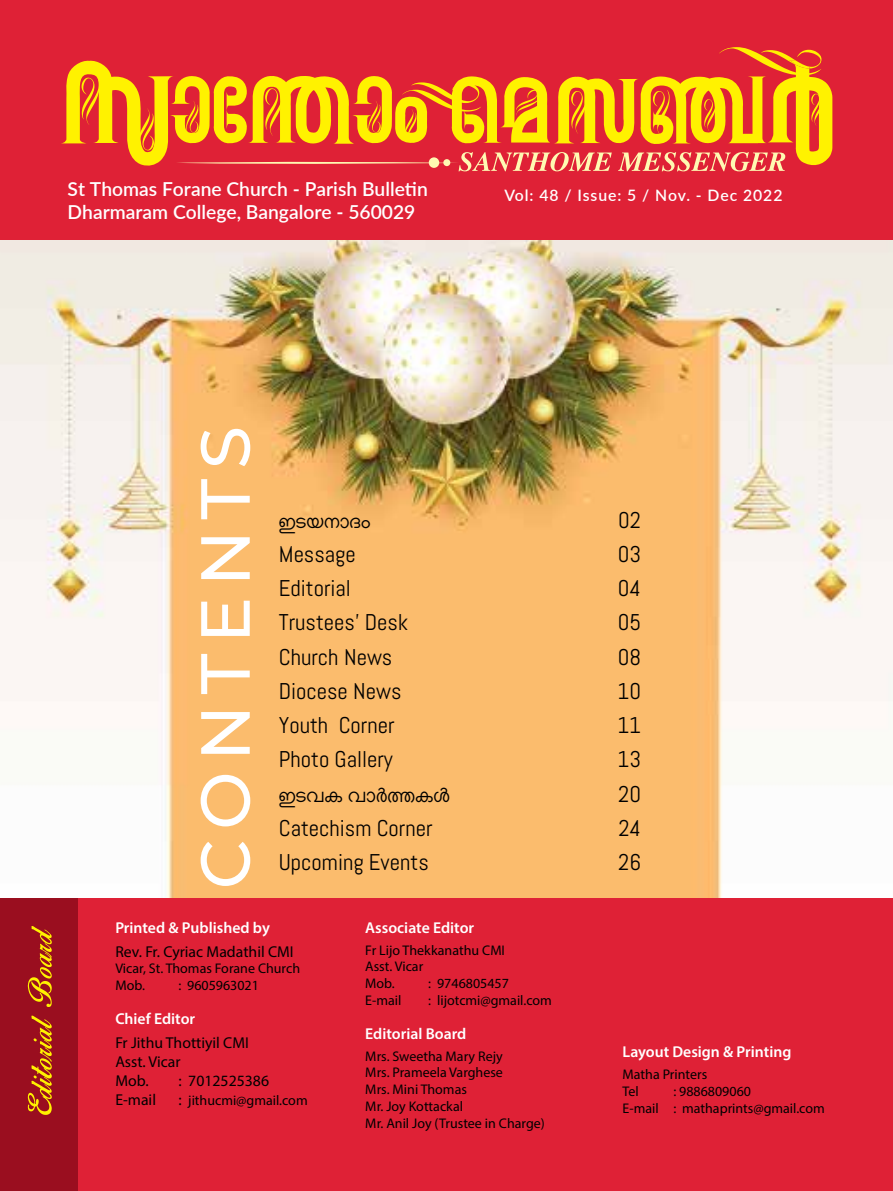
<style>
.page{position:relative;width:893px;height:1191px;background:#fff}
.page>*{position:absolute;margin:0;border:0;box-sizing:border-box;transform-origin:0 0}
.t1{font:500 69.3px "Montserrat";letter-spacing:.15em;color:#fff}
.t2{font:22.75px "Abel";color:#000}
.t3{font:22.75px "SHREE MAL Kannaki";color:#000}
.t4{font:600 19.25px/23.1px "Lato";color:#fff}
.t5{font:600 15.75px "Myriad Pro";color:#fff}
.t6{font:15.75px/18.9px "Myriad Pro";color:#000}
.t7{font:600 15.75px "Lato";letter-spacing:.06em;color:#fff}
.t8{font:14px/16.8px "Myriad Pro";color:#000}
.s1{font-size:15.75px}
</style>
<div class="page">
<img style="left:0;top:239px;width:893px;height:659px">
<div style="left:0;top:0;width:893px;height:239px;background:#df2136"></div>
<div style="left:0;top:898px;width:893px;height:293px;background:#df2136"></div>
<svg style="left:61px;top:47px;width:771px;height:124px"></svg>
<div style="left:0;top:898px;width:78px;height:293px;background:#9a0e1f"></div>
<svg style="left:28px;top:926px;width:24px;height:189px"></svg>
<h3 class="t4" style="left:68px;top:176px;width:362px">St Thomas Forane Church - Parish Bulletin<br>Dharmaram College, Bangalore - 560029</h3>
<p class="t7" style="left:504px;top:184px;width:280px">Vol: 48 / Issue: 5 / Nov. - Dec 2022</p>
<h1 class="t1" style="left:177px;top:889px;width:465px;rotate:-90deg">CONTENTS</h1>
<p class="t5" style="left:115px;top:917px;width:156px">Printed &amp; Published by</p>
<p class="t6" style="left:115px;top:941px;width:180px">Rev. Fr. Cyriac Madathil CMI</p>
<p class="t8" style="left:115px;top:960px;width:186px">Vicar, St. Thomas Forane Church<br>Mob.</p>
<h2 class="t3" style="left:279px;top:511px;width:93px">CapjLhU</h2>
<h2 class="t2" style="left:618px;top:505px;width:24px">02</h2>
<h2 class="t2" style="left:279px;top:539px;width:79px">Message</h2>
<h2 class="t2" style="left:618px;top:539px;width:25px">03</h2>
<h2 class="t2" style="left:279px;top:574px;width:74px">Editorial</h2>
<h2 class="t2" style="left:618px;top:574px;width:25px">04</h2>
<h2 class="t2" style="left:279px;top:608px;width:131px">Trustees’ Desk</h2>
<h2 class="t2" style="left:618px;top:608px;width:25px">05</h2>
<h2 class="t2" style="left:279px;top:642px;width:115px">Church News</h2>
<h2 class="t2" style="left:618px;top:642px;width:25px">08</h2>
<h2 class="t2" style="left:279px;top:676px;width:124px">Diocese News</h2>
<h2 class="t2" style="left:618px;top:676px;width:25px">10</h2>
<h2 class="t2" style="left:279px;top:711px;width:117px">Youth Corner</h2>
<h2 class="t2" style="left:617px;top:711px;width:25px">11</h2>
<h2 class="t2" style="left:279px;top:745px;width:116px">Photo Gallery</h2>
<h2 class="t2" style="left:618px;top:745px;width:25px">13</h2>
<h2 class="t3" style="left:279px;top:785px;width:173px">CavW vL¡¾-W¥</h2>
<h2 class="t2" style="left:618px;top:779px;width:24px">20</h2>
<h2 class="t2" style="left:279px;top:813px;width:155px">Catechism Corner</h2>
<h2 class="t2" style="left:618px;top:813px;width:24px">24</h2>
<h2 class="t2" style="left:279px;top:847px;width:152px">Upcoming Events</h2>
<h2 class="t2" style="left:618px;top:847px;width:24px">26</h2>
<p class="t5" style="left:365px;top:917px;width:110px">Associate Editor</p>
<p class="t8" style="left:365px;top:941px;width:141px">Fr Lijo Thekkanathu CMI<br>Asst. Vicar<br>Mob.</p>
<p class="t8" style="left:428px;top:974px;width:82px">: 9746805457</p>
<p class="t8" style="left:178px;top:977px;width:82px">: 9605963021</p>
<p class="t5" style="left:115px;top:1008px;width:81px">Chief Editor</p>
<p class="t6" style="left:115px;top:1033px;width:135px">Fr Jithu Thottiyil CMI<br>Asst. Vicar<br>Mob.</p>
<p class="t8" style="left:365px;top:991px;width:38px">E-mail</p>
<p class="t8" style="left:428px;top:991px;width:125px">: lijotcmi@gmail.com</p>
<p class="t5" style="left:365px;top:1023px;width:103px">Editorial Board</p>
<p class="t8" style="left:365px;top:1047px;width:181px">Mrs. Sweetha Mary Rejy<br>Mrs. Prameela Varghese<br>Mrs. Mini Thomas<br>Mr. Joy Kottackal<br>Mr. Anil Joy (Trustee in Charge)</p>
<p class="t5" style="left:623px;top:1042px;width:170px">Layout Design &amp; Printing</p>
<p class="t8" style="left:623px;top:1065px;width:86px">Matha Printers<br>Tel</p>
<p class="t6" style="left:178px;top:1070px;width:92px">: 7012525386</p>
<p class="t8" style="left:623px;top:1082px;width:204px;text-indent:51px">: 9886809060<br>E-mail : mathaprints@gmail.com</p>
<p class="t6" style="left:115px;top:1089px;width:42px">E-mail</p>
<p class="t8" style="left:178px;top:1091px;width:131px"><span class="s1">:</span> jithucmi@gmail.com</p>
</div>
